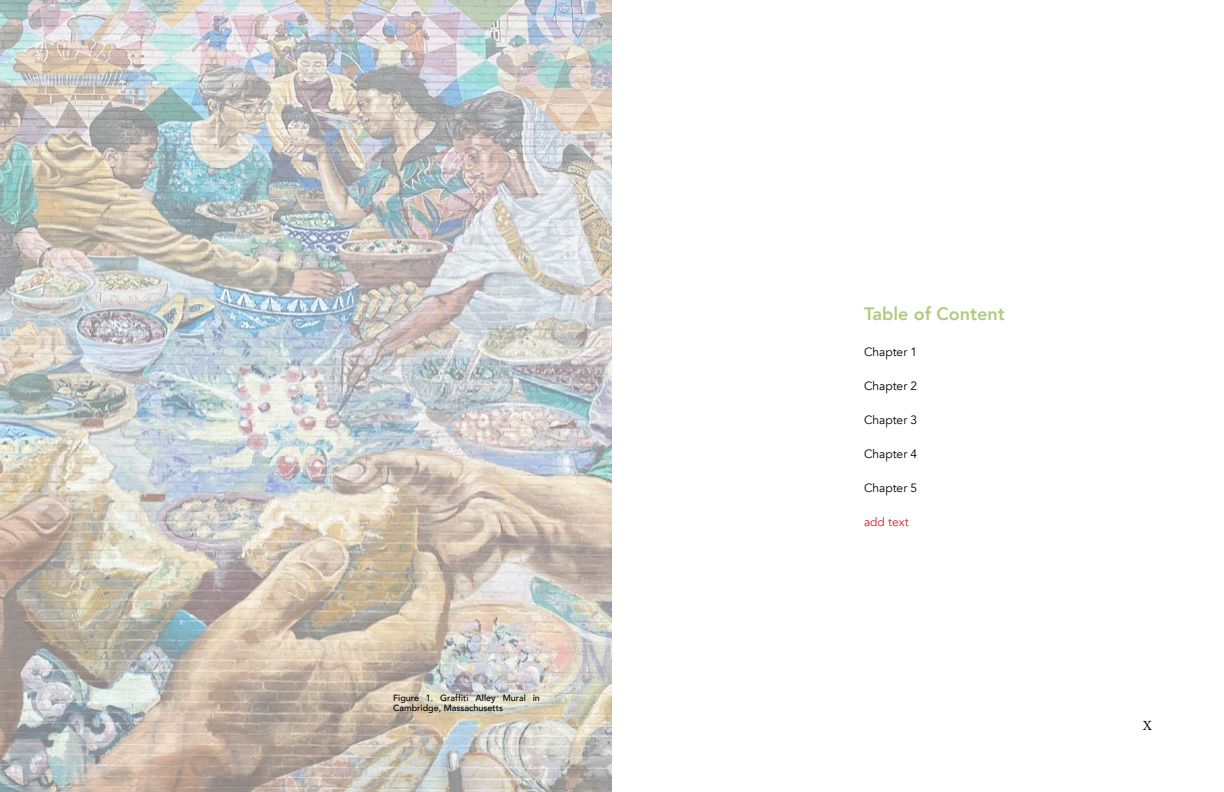
<style>
.page{position:relative;width:1224px;height:792px;background:#fff}
.page>*{position:absolute;margin:0;border:0;box-sizing:border-box;transform-origin:0 0}
.t1{font:800 18px "Avenir";color:#b2ca7f}
.t2{font:14px "Minion Pro";color:#000}
.t3{font:12px "Avenir";color:#000}
.t4{font:12px "Avenir";color:#d2232a}
.t5{font:500 9px/10px "Avenir";color:#000}
</style>
<div class="page">
<img style="left:0;top:0;width:612px;height:792px">
<p class="t5" style="left:393px;top:692px;width:148px">Figure 1. Graffiti Alley Mural in<br>Cambridge, Massachusetts</p>
<h1 class="t1" style="left:864px;top:299px;width:142px">Table of Content</h1>
<h3 class="t3" style="left:864px;top:345px;width:55px">Chapter 1</h3>
<h3 class="t3" style="left:864px;top:379px;width:55px">Chapter 2</h3>
<h3 class="t3" style="left:864px;top:413px;width:55px">Chapter 3</h3>
<h3 class="t3" style="left:864px;top:447px;width:55px">Chapter 4</h3>
<h3 class="t3" style="left:864px;top:481px;width:55px">Chapter 5</h3>
<h3 class="t4" style="left:864px;top:515px;width:46px">add text</h3>
<h2 class="t2" style="left:1143px;top:716px;width:11px">X</h2>
</div>
